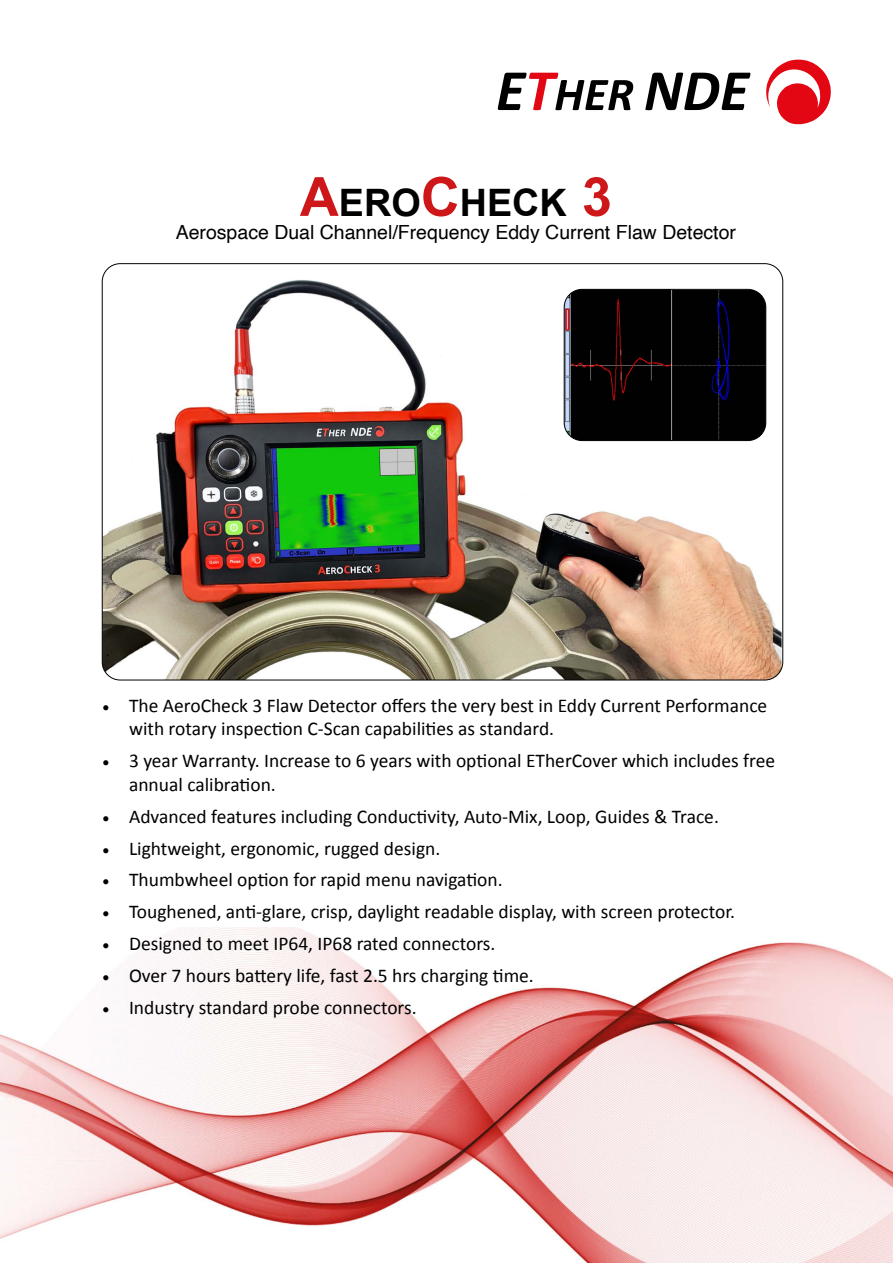
<style>
.page{position:relative;width:893px;height:1263px;background:#fff}
.page>*{position:absolute;margin:0;border:0;box-sizing:border-box;transform-origin:0 0}
.t1{font:700 37.8px "Arial";color:#000}
.t2{font:19.5px/23.4px "Calibri";color:#000}
.t3{font:19.5px "Helvetica";color:#000}
.s1{font-size:54px;color:#cd1719}
.s2{font-family:"Minion Pro"}
</style>
<div class="page">
<img style="left:0;top:927px;width:893px;height:336px">
<svg style="left:766px;top:60px;width:65px;height:65px"></svg>
<svg style="left:498px;top:73px;width:135px;height:37px"></svg>
<svg style="left:645px;top:73px;width:105px;height:37px"></svg>
<img style="left:102px;top:264px;width:680px;height:416px">
<img style="left:564px;top:289px;width:202px;height:152px">
<div style="left:564px;top:289px;width:202px;height:152px;border:1px solid #000;border-radius:18px"></div>
<h1 class="t1" style="left:300px;top:177px;width:314px"><span class="s1">A</span>ERO<span class="s1">C</span>HECK <span class="s1">3</span></h1>
<p class="t3" style="left:176px;top:217px;width:562px">Aerospace Dual Channel/Frequency Eddy Current Flaw Detector</p>
<p class="t2" style="left:129px;top:694px;width:640px;text-indent:-27px"><span class="s2">•</span> The AeroCheck 3 Flaw Detector offers the very best in Eddy Current Performance with rotary inspection C-Scan capabilities as standard.</p>
<p class="t2" style="left:129px;top:749px;width:648px;text-indent:-27px"><span class="s2">•</span> 3 year Warranty. Increase to 6 years with optional ETherCover which includes free annual calibration.</p>
<p class="t2" style="left:102px;top:804px;width:618px"><span class="s2">•</span> Advanced features including Conductivity, Auto-Mix, Loop, Guides &amp; Trace.</p>
<p class="t2" style="left:102px;top:836px;width:340px"><span class="s2">•</span> Lightweight, ergonomic, rugged design.</p>
<p class="t2" style="left:102px;top:868px;width:402px"><span class="s2">•</span> Thumbwheel option for rapid menu navigation.</p>
<p class="t2" style="left:102px;top:900px;width:634px"><span class="s2">•</span> Toughened, anti-glare, crisp, daylight readable display, with screen protector.</p>
<p class="t2" style="left:102px;top:932px;width:395px"><span class="s2">•</span> Designed to meet IP64, IP68 rated connectors.</p>
<p class="t2" style="left:102px;top:964px;width:433px"><span class="s2">•</span> Over 7 hours battery life, fast 2.5 hrs charging time.</p>
<p class="t2" style="left:102px;top:996px;width:316px"><span class="s2">•</span> Industry standard probe connectors.</p>
</div>
